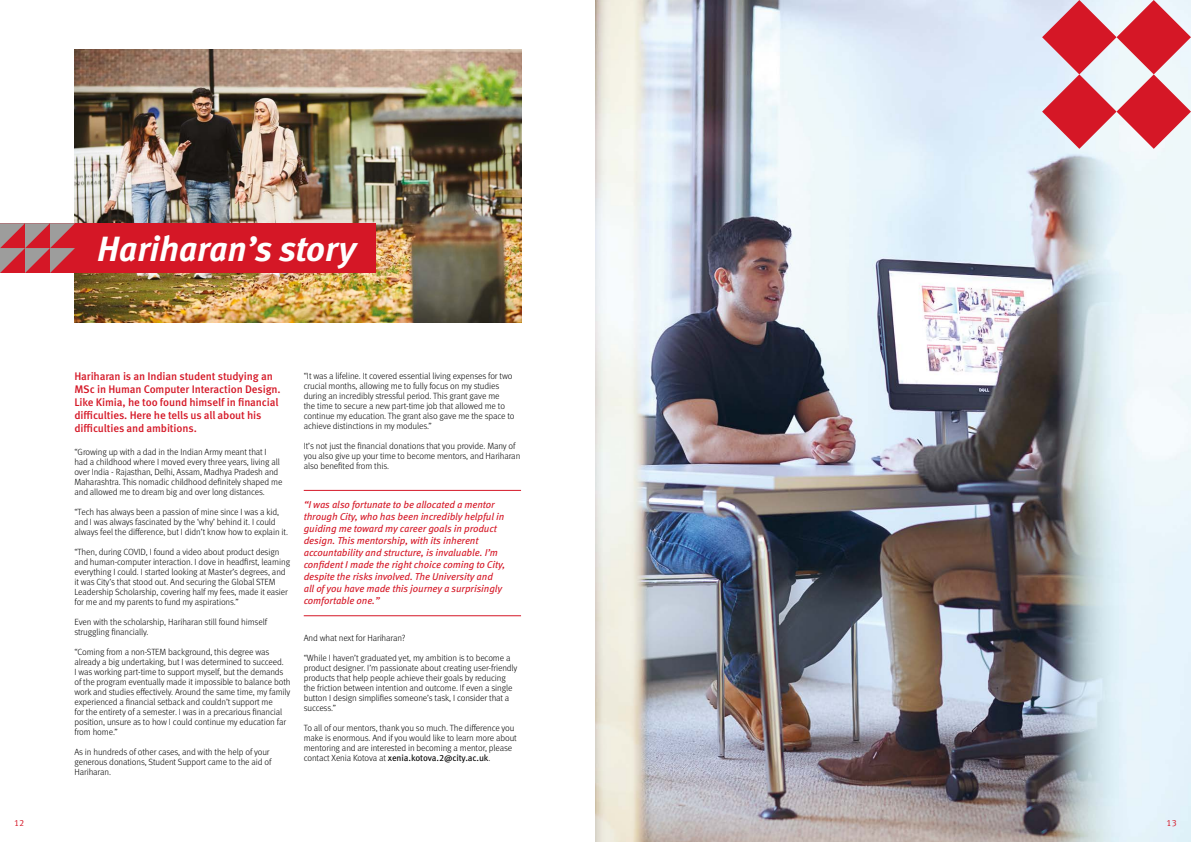
<style>
.page{position:relative;width:1191px;height:842px;background:#fff}
.page>*{position:absolute;margin:0;border:0;box-sizing:border-box;transform-origin:0 0}
.t1{font:italic 700 35px "Meta Pro";letter-spacing:-.01em;color:#fff}
.t2{font:500 11px/13px "Meta Pro";letter-spacing:-.01em;color:#d51726}
.t3{font:italic 10px/12px "Meta Pro";letter-spacing:-.01em;color:#d51726}
.t4{font:300 9px/10px "Meta Pro";letter-spacing:-.01em;color:#000}
.t5{font:9px "Meta Pro Norm";color:#d51726}
.s1{font-weight:400}
</style>
<div class="page">
<img style="left:596px;top:0;width:595px;height:842px">
<img style="left:74px;top:50px;width:447px;height:272px">
<hr style="left:304px;top:490px;width:217px;height:1px;background:#d51726">
<hr style="left:304px;top:615px;width:217px;height:1px;background:#d51726">
<div style="left:0;top:223px;width:376px;height:50px;background:#d51726"></div>
<svg style="left:0;top:223px;width:75px;height:50px"></svg>
<svg style="left:1042px;top:0;width:149px;height:149px"></svg>
<h1 class="t1" style="left:97px;top:222px;width:260px">Hariharan’s story</h1>
<p class="t2" style="left:74px;top:369px;width:208px">Hariharan is an Indian student studying an MSc in Human Computer Interaction Design.<br>Like Kimia, he too found himself in financial difficulties. Here he tells us all about his difficulties and ambitions.</p>
<p class="t4" style="left:74px;top:447px;width:209px">“Growing up with a dad in the Indian Army meant that I had a childhood where I moved every three years, living all over India - Rajasthan, Delhi, Assam, Madhya Pradesh and Maharashtra. This nomadic childhood definitely shaped me and allowed me to dream big and over long distances.</p>
<p class="t4" style="left:74px;top:507px;width:215px">“Tech has always been a passion of mine since I was a kid, and I was always fascinated by the ‘why’ behind it. I could always feel the difference, but I didn’t know how to explain it.</p>
<p class="t4" style="left:74px;top:547px;width:217px">“Then, during COVID, I found a video about product design and human-computer interaction. I dove in headfirst, learning everything I could. I started looking at Master’s degrees, and it was City’s that stood out. And securing the Global STEM Leadership Scholarship, covering half my fees, made it easier for me and my parents to fund my aspirations.”</p>
<p class="t4" style="left:74px;top:617px;width:194px">Even with the scholarship, Hariharan still found himself struggling financially.</p>
<p class="t4" style="left:74px;top:647px;width:218px">“Coming from a non-STEM background, this degree was already a big undertaking, but I was determined to succeed.<br>I was working part-time to support myself, but the demands of the program eventually made it impossible to balance both work and studies effectively. Around the same time, my family experienced a financial setback and couldn’t support me<br>for the entirety of a semester. I was in a precarious financial position, unsure as to how I could continue my education far from home.”</p>
<p class="t4" style="left:74px;top:747px;width:198px">As in hundreds of other cases, and with the help of your generous donations, Student Support came to the aid of<br>Hariharan.</p>
<p class="t4" style="left:304px;top:370px;width:212px">“It was a lifeline. It covered essential living expenses for two crucial months, allowing me to fully focus on my studies during an incredibly stressful period. This grant gave me<br>the time to secure a new part-time job that allowed me to continue my education. The grant also gave me the space to achieve distinctions in my modules.”</p>
<p class="t4" style="left:304px;top:440px;width:218px">It’s not just the financial donations that you provide. Many of you also give up your time to become mentors, and Hariharan also benefited from this.</p>
<p class="t3" style="left:304px;top:498px;width:203px">“I was also fortunate to be allocated a mentor through City, who has been incredibly helpful in guiding me toward my career goals in product design. This mentorship, with its inherent accountability and structure, is invaluable. I’m confident I made the right choice coming to City, despite the risks involved. The University and all of you have made this journey a surprisingly comfortable one.”</p>
<p class="t4" style="left:304px;top:632px;width:103px">And what next for Hariharan?</p>
<p class="t4" style="left:304px;top:652px;width:215px">“While I haven’t graduated yet, my ambition is to become a product designer. I’m passionate about creating user-friendly products that help people achieve their goals by reducing the friction between intention and outcome. If even a single button I design simplifies someone’s task, I consider that a success.”</p>
<p class="t4" style="left:304px;top:722px;width:215px">To all of our mentors, thank you so much. The difference you make is enormous. And if you would like to learn more about mentoring and are interested in becoming a mentor, please contact Xenia Kotova at <span class="s1">xenia.kotova.2@city.ac.uk</span>.</p>
<p class="t5" style="left:14px;top:816px;width:12px">12</p>
<p class="t5" style="left:1166px;top:816px;width:12px">13</p>
</div>
